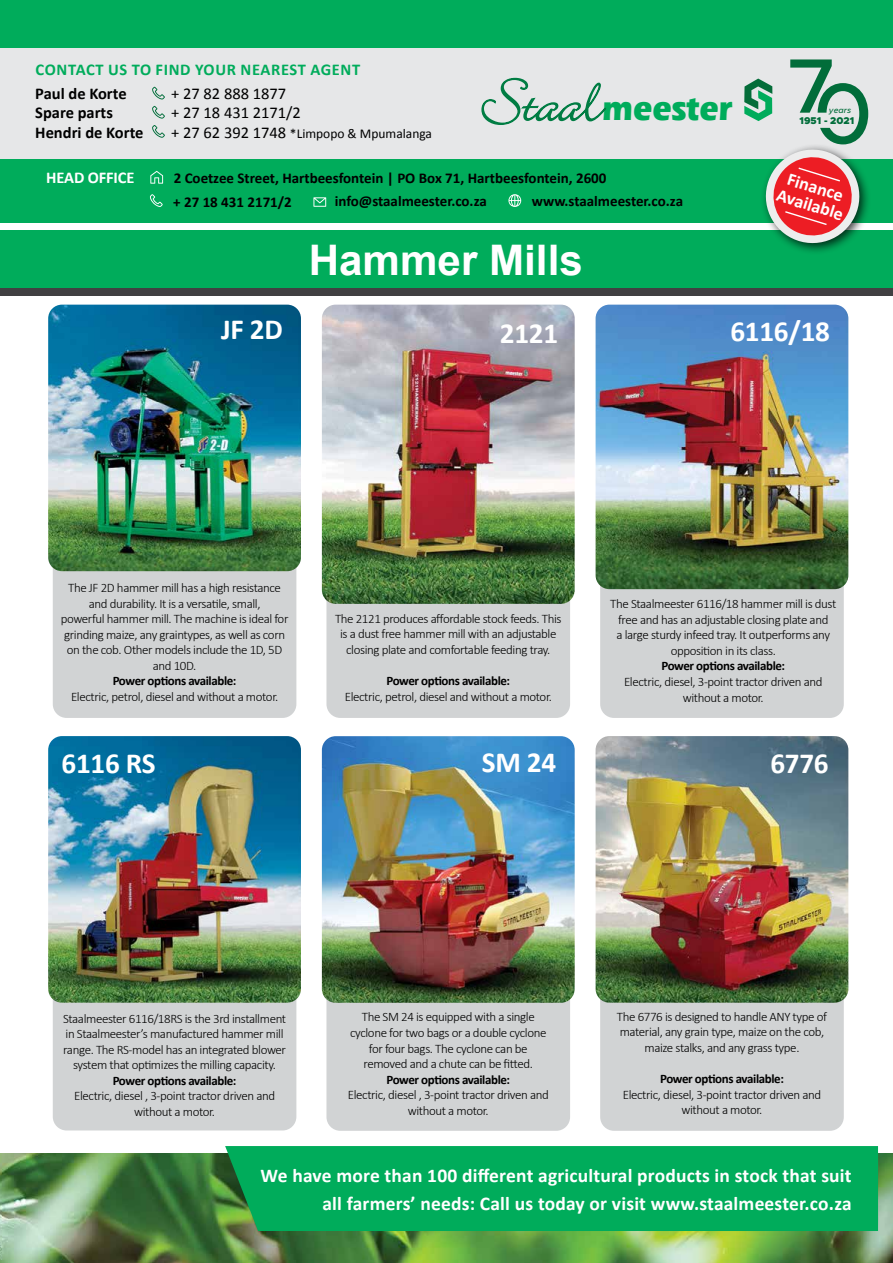
<style>
.page{position:relative;width:893px;height:1263px;background:#fff}
.page>*{position:absolute;margin:0;border:0;box-sizing:border-box;transform-origin:0 0}
.t1{font:700 42.15px "Arial";color:#fff}
.t2{font:700 34.2px "Eras IT Cby BT";color:#00ac5b}
.t3{font:700 29.25px "Calibri";letter-spacing:-.01em;color:#fff}
.t4{font:700 19.5px/28.5px "Calibri";letter-spacing:.01em;color:#fff;text-align:right}
.t5{font:700 18.15px/18.1px "Calibri";color:#fff;text-align:center}
.t6{font:700 16.5px "Calibri";color:#000}
.t7{font:700 16.5px "Calibri";letter-spacing:.04em;color:#00ac5b}
.t8{font:16.5px "Calibri";color:#000}
.t9{font:700 16.5px "Calibri";letter-spacing:-.01em;color:#fff}
.t10{font:700 15px "Calibri";color:#000}
.t11{font:13.5px "Calibri";color:#000}
.t12{font:300 12.9px/15.6px "Calibri";letter-spacing:-.03em;color:#000;text-align:center}
.t13{font:700 12.9px "Calibri";letter-spacing:-.03em;color:#000}
.t14{font:900 9.9px "Metropolis";color:#016d3a}
.t15{font:italic 500 8.1px "Metropolis";color:#016d3a}
.s1{font-size:16.5px}
.s2{font-family:"Bickley Script LET";font-weight:400;font-size:68.25px;color:#007d43}
</style>
<div class="page">
<div style="left:0;top:275px;width:893px;height:21px;background:#414042"></div>
<div style="left:0;top:230px;width:893px;height:58px;background:#00ac5b"></div>
<img style="left:0;top:1153px;width:893px;height:110px">
<div style="left:225px;top:1146px;width:653px;height:85px;background:#00ac5b"></div>
<div style="left:0;top:0;width:893px;height:196px;background:#e6e7e8"></div>
<div style="left:0;top:0;width:893px;height:47px;background:#00ac5b"></div>
<div style="left:0;top:160px;width:893px;height:63px;background:#00ac5b"></div>
<svg style="left:150px;top:194px;width:13px;height:13px"></svg>
<svg style="left:313px;top:197px;width:13px;height:10px"></svg>
<svg style="left:508px;top:194px;width:13px;height:13px"></svg>
<svg style="left:150px;top:171px;width:13px;height:13px"></svg>
<div style="left:760px;top:143px;width:111px;height:112px;background:#000;opacity:.75"></div>
<svg style="left:481px;top:77px;width:126px;height:48px"></svg>
<svg style="left:152px;top:87px;width:13px;height:13px"></svg>
<svg style="left:152px;top:106px;width:13px;height:13px"></svg>
<svg style="left:152px;top:125px;width:13px;height:13px"></svg>
<svg style="left:744px;top:59px;width:124px;height:190px"></svg>
<div style="left:326px;top:317px;width:244px;height:401px;background:#d1d3d4;border-radius:14px"></div>
<img style="left:322px;top:305px;width:253px;height:299px">
<div style="left:600px;top:317px;width:244px;height:401px;background:#d1d3d4;border-radius:14px"></div>
<img style="left:596px;top:305px;width:252px;height:284px">
<div style="left:600px;top:746px;width:244px;height:385px;background:#d1d3d4;border-radius:14px"></div>
<img style="left:596px;top:736px;width:252px;height:267px">
<div style="left:53px;top:741px;width:243px;height:389px;background:#d1d3d4;border-radius:14px"></div>
<img style="left:48px;top:736px;width:253px;height:267px">
<div style="left:326px;top:741px;width:244px;height:390px;background:#d1d3d4;border-radius:14px"></div>
<img style="left:322px;top:736px;width:253px;height:267px">
<div style="left:53px;top:317px;width:243px;height:401px;background:#d1d3d4;border-radius:14px"></div>
<img style="left:48px;top:305px;width:253px;height:266px">
<p class="t7" style="left:36px;top:59px;width:326px">CONTACT US TO FIND YOUR NEAREST AGENT</p>
<p class="t6" style="left:35px;top:84px;width:93px">Paul de Korte</p>
<p class="t8" style="left:171px;top:84px;width:117px">+ 27 82 888 1877</p>
<p class="t6" style="left:35px;top:103px;width:79px">Spare parts</p>
<p class="t8" style="left:171px;top:103px;width:131px">+ 27 18 431 2171/2</p>
<p class="t6" style="left:35px;top:122px;width:110px">Hendri de Korte</p>
<p class="t11" style="left:171px;top:125px;width:262px"><span class="s1">+ 27 62 392 1748</span> *Limpopo &amp; Mpumalanga</p>
<h2 class="t2" style="left:479px;top:87px;width:255px"><span class="s2">Staal</span>meester</h2>
<p class="t15" style="left:829px;top:105px;width:24px">years</p>
<p class="t14" style="left:799px;top:114px;width:56px">1951 - 2021</p>
<p class="t9" style="left:46px;top:168px;width:90px">HEAD OFFICE</p>
<p class="t10" style="left:174px;top:169px;width:434px">2 Coetzee Street, Hartbeesfontein | PO Box 71, Hartbeesfontein, 2600</p>
<h3 class="t5" style="left:785px;top:167px;width:70px;rotate:17deg">Finance<br>Available</h3>
<p class="t10" style="left:173px;top:192px;width:120px">+ 27 18 431 2171/2</p>
<p class="t10" style="left:335px;top:192px;width:154px">info@staalmeester.co.za</p>
<p class="t10" style="left:532px;top:192px;width:153px">www.staalmeester.co.za</p>
<h3 class="t3" style="left:221px;top:311px;width:63px">JF 2D</h3>
<h1 class="t1" style="left:309px;top:232px;width:276px">Hammer Mills</h1>
<h3 class="t3" style="left:500px;top:315px;width:60px">2121</h3>
<h3 class="t3" style="left:730px;top:314px;width:101px">6116/18</h3>
<p class="t12" style="left:61px;top:580px;width:229px">The JF 2D hammer mill has a high resistance and durability. It is a versatile, small,<br>powerful hammer mill. The machine is ideal for grinding maize, any graintypes, as well as corn on the cob. Other models include the 1D, 5D and 10D.</p>
<p class="t13" style="left:113px;top:673px;width:125px">Power options available:</p>
<p class="t12" style="left:71px;top:689px;width:209px">Electric, petrol, diesel and without a motor.</p>
<h3 class="t3" style="left:62px;top:745px;width:95px">6116 RS</h3>
<p class="t12" style="left:335px;top:611px;width:228px">The 2121 produces affordable stock feeds. This is a dust free hammer mill with an adjustable closing plate and comfortable feeding tray.</p>
<p class="t13" style="left:386px;top:673px;width:125px">Power options available:</p>
<p class="t12" style="left:345px;top:688px;width:209px">Electric, petrol, diesel and without a motor.</p>
<h3 class="t3" style="left:482px;top:744px;width:76px">SM 24</h3>
<p class="t12" style="left:610px;top:596px;width:228px">The Staalmeester 6116/18 hammer mill is dust free and has an adjustable closing plate and<br>a large sturdy infeed tray. It outperforms any opposition in its class.</p>
<p class="t13" style="left:661px;top:658px;width:125px">Power options available:</p>
<p class="t12" style="left:624px;top:674px;width:200px">Electric, diesel, 3-point tractor driven and without a motor.</p>
<h3 class="t3" style="left:770px;top:745px;width:60px">6776</h3>
<p class="t12" style="left:63px;top:1010px;width:225px">Staalmeester 6116/18RS is the 3rd installment in Staalmeester’s manufactured hammer mill range. The RS-model has an integrated blower system that optimizes the milling capacity.</p>
<p class="t13" style="left:113px;top:1072px;width:125px">Power options available:</p>
<p class="t12" style="left:74px;top:1088px;width:203px">Electric, diesel , 3-point tractor driven and without a motor.</p>
<p class="t12" style="left:350px;top:1009px;width:198px">The SM 24 is equipped with a single cyclone for two bags or a double cyclone for four bags. The cyclone can be removed and a chute can be fitted.</p>
<p class="t13" style="left:386px;top:1071px;width:125px">Power options available:</p>
<p class="t12" style="left:348px;top:1087px;width:203px">Electric, diesel , 3-point tractor driven and without a motor.</p>
<p class="t12" style="left:617px;top:1008px;width:212px">The 6776 is designed to handle ANY type of material, any grain type, maize on the cob, maize stalks, and any grass type.</p>
<p class="t13" style="left:660px;top:1071px;width:125px">Power options available:</p>
<p class="t12" style="left:623px;top:1086px;width:200px">Electric, diesel, 3-point tractor driven and without a motor.</p>
<h3 class="t4" style="left:261px;top:1160px;width:593px">We have more than 100 different agricultural products in stock that suit all farmers’ needs: Call us today or visit www.staalmeester.co.za</h3>
</div>
